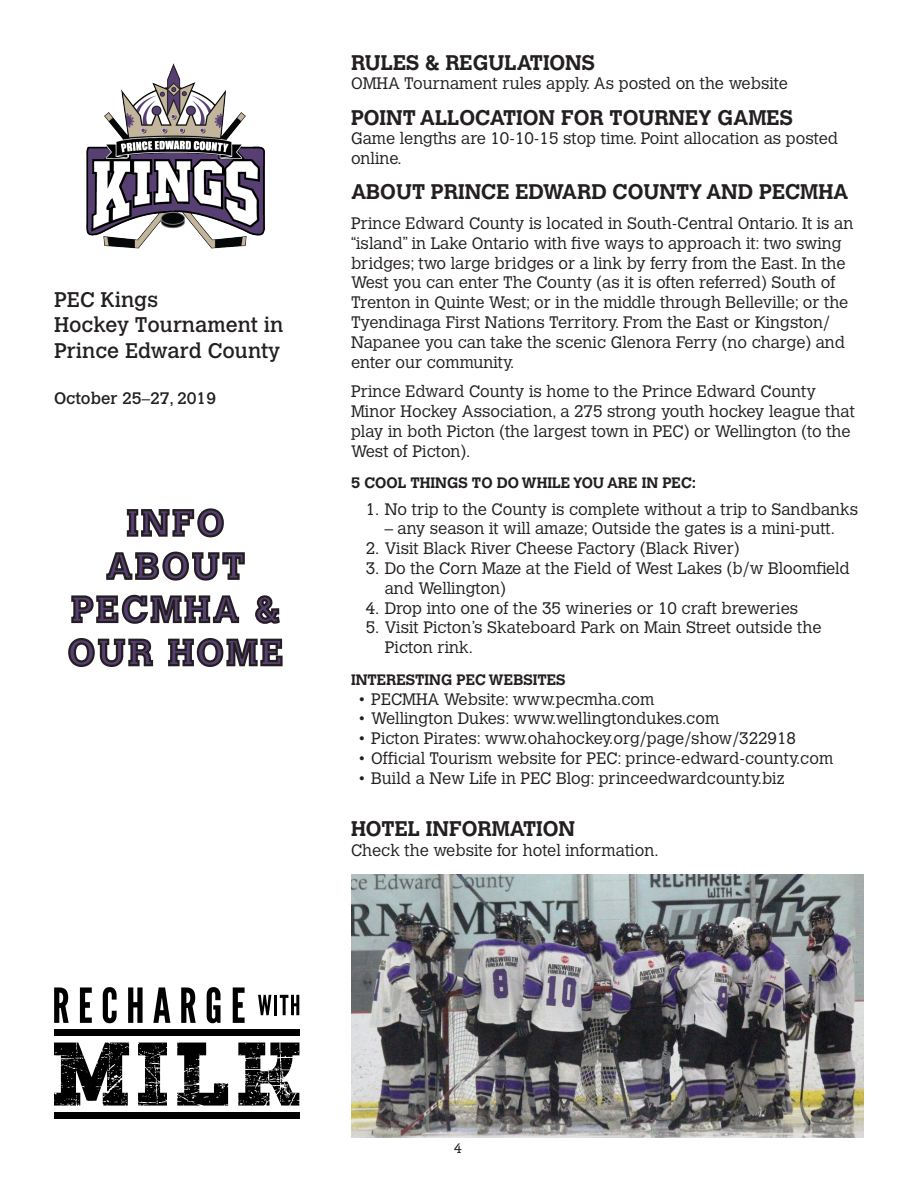
<style>
.page{position:relative;width:918px;height:1188px;background:#fff}
.page>*{position:absolute;margin:0;border:0;box-sizing:border-box;transform-origin:0 0}
.t1{font:700 36px/43.2px "Calvert MT Std";letter-spacing:.08em;color:#573f73;text-align:center}
.Heading{font:700 21px "Calvert MT Std";color:#231f20}
.t2{font:21px/25.2px "Calvert MT Std";color:#231f20}
.t3{font:300 16.5px/19.8px "Calvert MT Std";color:#231f20}
.t4{font:16.5px "Calvert MT Std";color:#231f20}
.Subsection{font:700 15px "Calvert MT Std";color:#231f20}
.t5{font:300 13.5px "Calvert MT Std";color:#231f20}
</style>
<div class="page">
<div style="left:54px;top:1112px;width:245px;height:7px;background:#000001"></div>
<div style="left:54px;top:1029px;width:245px;height:7px;background:#000001"></div>
<svg style="left:54px;top:987px;width:15px;height:36px"></svg>
<svg style="left:80px;top:987px;width:12px;height:36px"></svg>
<svg style="left:103px;top:987px;width:14px;height:36px"></svg>
<svg style="left:128px;top:987px;width:15px;height:36px"></svg>
<svg style="left:153px;top:987px;width:17px;height:36px"></svg>
<svg style="left:181px;top:987px;width:15px;height:36px"></svg>
<svg style="left:207px;top:987px;width:14px;height:36px"></svg>
<svg style="left:233px;top:987px;width:12px;height:36px"></svg>
<svg style="left:258px;top:995px;width:13px;height:20px"></svg>
<hr style="left:274px;top:995px;width:3px;height:20px;background:#000001">
<svg style="left:280px;top:995px;width:19px;height:20px"></svg>
<svg style="left:54px;top:1043px;width:75px;height:63px"></svg>
<svg style="left:138px;top:1043px;width:29px;height:63px"></svg>
<svg style="left:177px;top:1043px;width:51px;height:63px"></svg>
<svg style="left:238px;top:1043px;width:61px;height:63px"></svg>
<img style="left:86px;top:63px;width:179px;height:186px">
<svg style="left:68px;top:508px;width:215px;height:159px"></svg>
<img style="left:351px;top:875px;width:513px;height:262px">
<p class="t2" style="left:54px;top:288px;width:231px">PEC Kings<br>Hockey Tournament in<br>Prince Edward County</p>
<p class="t4" style="left:54px;top:389px;width:164px">October 25–27, 2019</p>
<p class="t1" style="left:68px;top:501px;width:217px">INFO<br>ABOUT<br>PECMHA &amp;<br>OUR HOME</p>
<p class="Heading" style="left:351px;top:49px;width:246px">RULES &amp; REGULATIONS</p>
<p class="t3" style="left:351px;top:74px;width:438px">OMHA Tournament rules apply. As posted on the website</p>
<p class="Heading" style="left:351px;top:104px;width:443px">POINT ALLOCATION FOR TOURNEY GAMES</p>
<p class="t3" style="left:351px;top:129px;width:489px">Game lengths are 10-10-15 stop time. Point allocation as posted online.</p>
<p class="Heading" style="left:351px;top:179px;width:499px">ABOUT PRINCE EDWARD COUNTY AND PECMHA</p>
<p class="t3" style="left:351px;top:214px;width:504px">Prince Edward County is located in South-Central Ontario. It is an “island” in Lake Ontario with five ways to approach it: two swing bridges; two large bridges or a link by ferry from the East. In the West you can enter The County (as it is often referred) South of Trenton in Quinte West; or in the middle through Belleville; or the Tyendinaga First Nations Territory. From the East or Kingston/ Napanee you can take the scenic Glenora Ferry (no charge) and enter our community.</p>
<p class="t3" style="left:351px;top:382px;width:505px">Prince Edward County is home to the Prince Edward County Minor Hockey Association, a 275 strong youth hockey league that play in both Picton (the largest town in PEC) or Wellington (to the West of Picton).</p>
<p class="Subsection" style="left:351px;top:473px;width:347px">5 COOL THINGS TO DO WHILE YOU ARE IN PEC:</p>
<p class="t3" style="left:366px;top:499px;width:494px">1. No trip to the County is complete without a trip to Sandbanks</p>
<p class="t3" style="left:385px;top:519px;width:452px">– any season it will amaze; Outside the gates is a mini-putt.</p>
<p class="t3" style="left:366px;top:539px;width:375px">2. Visit Black River Cheese Factory (Black River)</p>
<p class="t3" style="left:385px;top:559px;width:467px;text-indent:-19px">3. Do the Corn Maze at the Field of West Lakes (b/w Bloomfield and Wellington)</p>
<p class="t3" style="left:366px;top:598px;width:434px">4. Drop into one of the 35 wineries or 10 craft breweries</p>
<p class="t3" style="left:385px;top:618px;width:438px;text-indent:-19px">5. Visit Picton’s Skateboard Park on Main Street outside the<br>Picton rink.</p>
<p class="Subsection" style="left:351px;top:670px;width:216px">INTERESTING PEC WEBSITES</p>
<p class="t3" style="left:358px;top:689px;width:298px">• PECMHA Website: www.pecmha.com</p>
<p class="t3" style="left:358px;top:709px;width:363px">• Wellington Dukes: www.wellingtondukes.com</p>
<p class="t3" style="left:358px;top:729px;width:440px">• Picton Pirates: www.ohahockey.org/page/show/322918</p>
<p class="t3" style="left:358px;top:749px;width:477px">• Official Tourism website for PEC: prince-edward-county.com</p>
<p class="t3" style="left:358px;top:768px;width:428px">• Build a New Life in PEC Blog: princeedwardcounty.biz</p>
<p class="Heading" style="left:351px;top:815px;width:226px">HOTEL INFORMATION</p>
<p class="t3" style="left:351px;top:840px;width:309px">Check the website for hotel information.</p>
<p class="t5" style="left:454px;top:1140px;width:9px">4</p>
</div>
